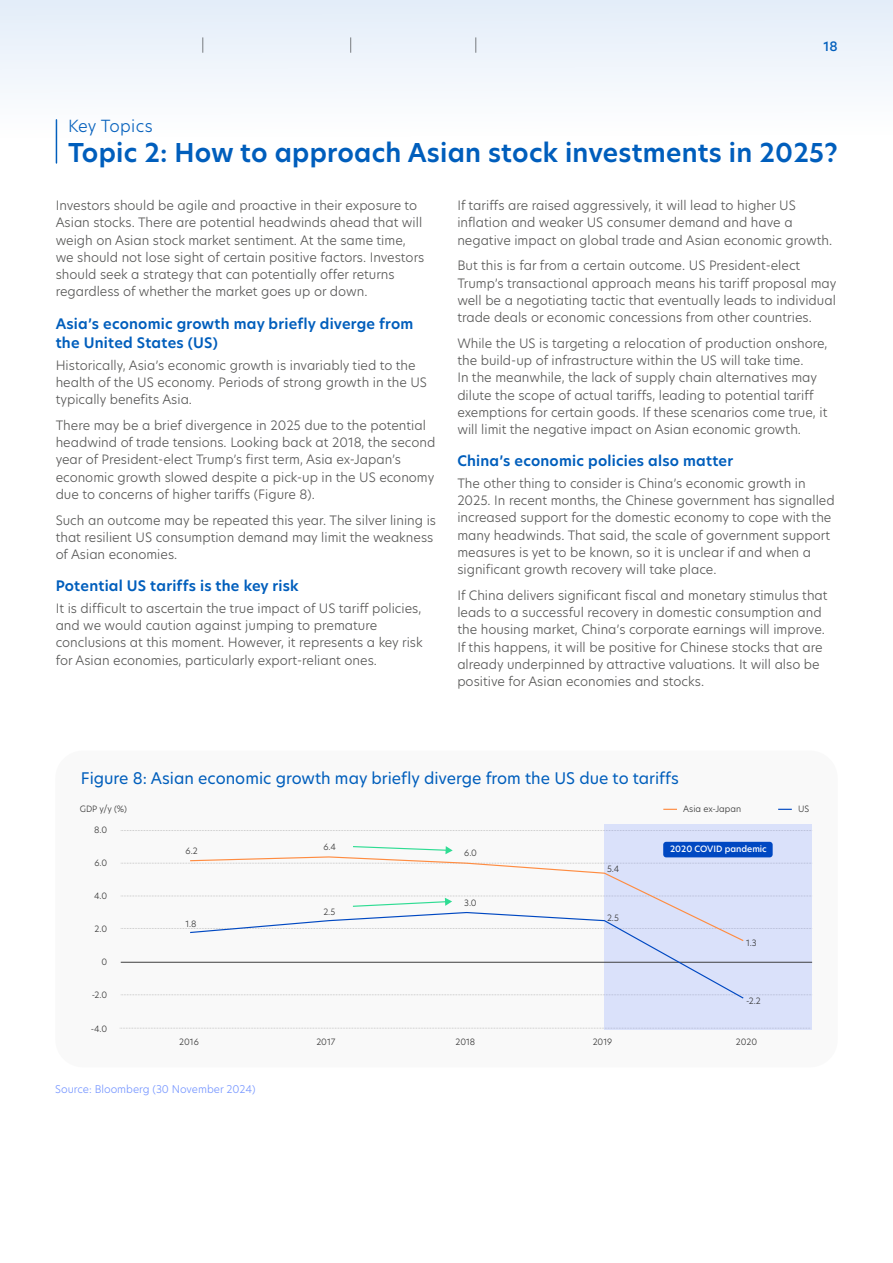
<style>
.page{position:relative;width:893px;height:1263px;background:#fff}
.page>*{position:absolute;margin:0;border:0;box-sizing:border-box;transform-origin:0 0}
.t1{font:600 25.5px "New Hero";letter-spacing:.01em;color:#005ebc}
.t2{font:300 16.5px "New Hero";letter-spacing:.02em;color:#005ebc}
.t3{font:15.75px "New Hero";color:#005ebc}
.t4{font:600 14.25px/19.5px "New Hero";letter-spacing:.015em;color:#005ebc}
.t5{font:300 12.75px/17.2px "New Hero";color:#575756}
.t6{font:500 12.75px "New Hero";color:#005ebc}
.t7{font:300 10.5px "New Hero";color:#7696ff}
.t8{font:300 8.55px "New Hero";color:#333}
.t9{font:500 8.55px "New Hero";color:#fff}
</style>
<div class="page">
<hr style="left:56px;top:120px;width:1px;height:43px;background:#005ebc">
<div style="left:55px;top:750px;width:783px;height:317px;background:#f8f8f8;border-radius:28px"></div>
<svg style="left:121px;top:830px;width:691px;height:1px"></svg>
<svg style="left:121px;top:863px;width:691px;height:1px"></svg>
<svg style="left:121px;top:928px;width:691px;height:1px"></svg>
<svg style="left:121px;top:994px;width:691px;height:1px"></svg>
<svg style="left:120px;top:1028px;width:484px;height:1px"></svg>
<svg style="left:778px;top:809px;width:14px;height:1px"></svg>
<svg style="left:663px;top:809px;width:14px;height:1px"></svg>
<div style="left:604px;top:824px;width:207px;height:205px;background:#dae1fa"></div>
<div style="left:663px;top:842px;width:110px;height:15px;background:#0048c2;border-radius:3px"></div>
<hr style="left:121px;top:962px;width:691px;height:1px;background:#3f3f3f">
<svg style="left:189px;top:942px;width:556px;height:57px"></svg>
<svg style="left:189px;top:856px;width:556px;height:86px"></svg>
<svg style="left:353px;top:846px;width:100px;height:8px"></svg>
<svg style="left:121px;top:896px;width:691px;height:11px"></svg>
<div style="left:0;top:0;width:893px;height:147px;background:linear-gradient(to right,#f1f6fc,#f2f7fc)"></div>
<svg style="left:202px;top:37px;width:1px;height:16px"></svg>
<svg style="left:350px;top:37px;width:1px;height:16px"></svg>
<svg style="left:475px;top:37px;width:1px;height:16px"></svg>
<p class="t6" style="left:824px;top:37px;width:16px">18</p>
<p class="t2" style="left:68px;top:115px;width:86px">Key Topics</p>
<h1 class="t1" style="left:68px;top:135px;width:771px">Topic 2: How to approach Asian stock investments in 2025?</h1>
<p class="t5" style="left:56px;top:196px;width:370px">Investors should be agile and proactive in their exposure to Asian stocks. There are potential headwinds ahead that will weigh on Asian stock market sentiment. At the same time, we should not lose sight of certain positive factors. Investors should seek a strategy that can potentially offer returns regardless of whether the market goes up or down.</p>
<p class="t4" style="left:56px;top:313px;width:359px">Asia’s economic growth may briefly diverge from the United States (US)</p>
<p class="t5" style="left:56px;top:356px;width:373px">Historically, Asia’s economic growth is invariably tied to the health of the US economy. Periods of strong growth in the US typically benefits Asia.</p>
<p class="t5" style="left:56px;top:416px;width:381px">There may be a brief divergence in 2025 due to the potential headwind of trade tensions. Looking back at 2018, the second year of President-elect Trump’s first term, Asia ex-Japan’s economic growth slowed despite a pick-up in the US economy due to concerns of higher tariffs (Figure 8).</p>
<p class="t5" style="left:56px;top:511px;width:382px">Such an outcome may be repeated this year. The silver lining is that resilient US consumption demand may limit the weakness of Asian economies.</p>
<p class="t4" style="left:56px;top:576px;width:245px">Potential US tariffs is the key risk</p>
<p class="t5" style="left:56px;top:599px;width:369px">It is difficult to ascertain the true impact of US tariff policies, and we would caution against jumping to premature conclusions at this moment. However, it represents a key risk for Asian economies, particularly export-reliant ones.</p>
<p class="t5" style="left:457px;top:196px;width:376px">If tariffs are raised aggressively, it will lead to higher US inflation and weaker US consumer demand and have a negative impact on global trade and Asian economic growth.</p>
<p class="t5" style="left:457px;top:257px;width:381px">But this is far from a certain outcome. US President-elect Trump’s transactional approach means his tariff proposal may well be a negotiating tactic that eventually leads to individual trade deals or economic concessions from other countries.</p>
<p class="t5" style="left:457px;top:334px;width:372px">While the US is targeting a relocation of production onshore, the build-up of infrastructure within the US will take time.<br>In the meanwhile, the lack of supply chain alternatives may dilute the scope of actual tariffs, leading to potential tariff exemptions for certain goods. If these scenarios come true, it will limit the negative impact on Asian economic growth.</p>
<p class="t4" style="left:457px;top:451px;width:277px">China’s economic policies also matter</p>
<p class="t5" style="left:457px;top:474px;width:379px">The other thing to consider is China’s economic growth in 2025. In recent months, the Chinese government has signalled increased support for the domestic economy to cope with the many headwinds. That said, the scale of government support measures is yet to be known, so it is unclear if and when a significant growth recovery will take place.</p>
<p class="t5" style="left:457px;top:586px;width:372px">If China delivers significant fiscal and monetary stimulus that leads to a successful recovery in domestic consumption and the housing market, China’s corporate earnings will improve.<br>If this happens, it will be positive for Chinese stocks that are already underpinned by attractive valuations. It will also be positive for Asian economies and stocks.</p>
<p class="t3" style="left:81px;top:768px;width:600px">Figure 8: Asian economic growth may briefly diverge from the US due to tariffs</p>
<p class="t8" style="left:94px;top:823px;width:14px">8.0</p>
<p class="t8" style="left:94px;top:857px;width:14px">6.0</p>
<p class="t8" style="left:94px;top:890px;width:14px">4.0</p>
<p class="t8" style="left:95px;top:923px;width:14px">2.0</p>
<p class="t8" style="left:101px;top:956px;width:7px">0</p>
<p class="t8" style="left:92px;top:989px;width:17px">-2.0</p>
<p class="t8" style="left:91px;top:1022px;width:18px">-4.0</p>
<p class="t8" style="left:80px;top:803px;width:49px">GDP y/y (%)</p>
<p class="t8" style="left:798px;top:803px;width:13px">US</p>
<p class="t8" style="left:683px;top:803px;width:59px">Asia ex-Japan</p>
<p class="t8" style="left:323px;top:841px;width:14px">6.4</p>
<p class="t8" style="left:186px;top:845px;width:14px">6.2</p>
<p class="t9" style="left:670px;top:843px;width:98px">2020 COVID pandemic</p>
<p class="t8" style="left:464px;top:847px;width:14px">6.0</p>
<p class="t8" style="left:607px;top:863px;width:14px">5.4</p>
<p class="t8" style="left:464px;top:896px;width:14px">3.0</p>
<p class="t8" style="left:323px;top:906px;width:13px">2.5</p>
<p class="t8" style="left:607px;top:912px;width:13px">2.5</p>
<p class="t8" style="left:186px;top:918px;width:13px">1.8</p>
<p class="t8" style="left:746px;top:937px;width:12px">1.3</p>
<p class="t8" style="left:746px;top:995px;width:16px">-2.2</p>
<p class="t8" style="left:179px;top:1036px;width:21px">2016</p>
<p class="t8" style="left:316px;top:1036px;width:21px">2017</p>
<p class="t8" style="left:455px;top:1036px;width:21px">2018</p>
<p class="t8" style="left:593px;top:1036px;width:21px">2019</p>
<p class="t8" style="left:736px;top:1036px;width:23px">2020</p>
<p class="t7" style="left:55px;top:1082px;width:202px">Source: Bloomberg (30 November 2024)</p>
</div>
